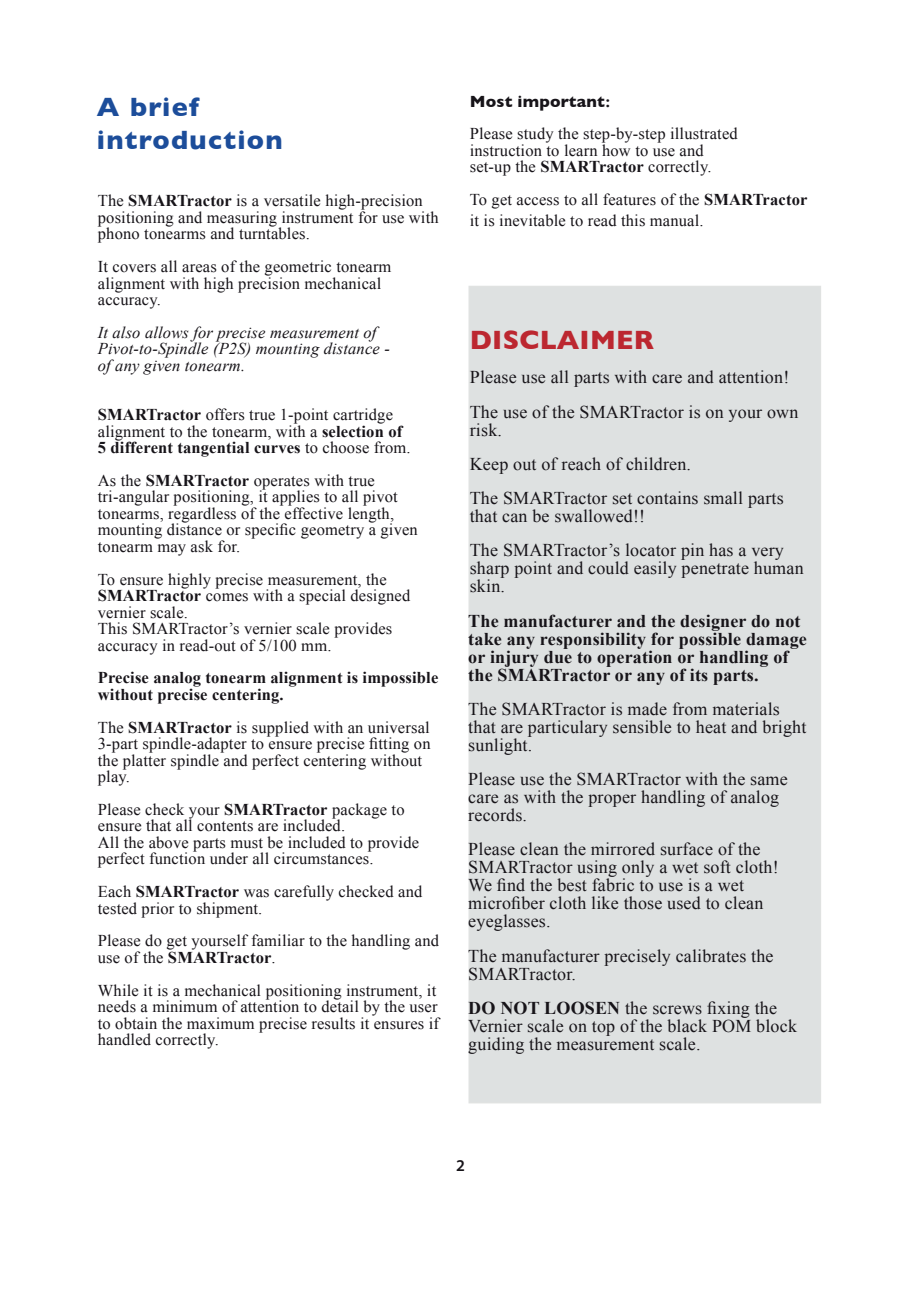
<style>
.page{position:relative;width:919px;height:1289px;background:#fff}
.page>*{position:absolute;margin:0;border:0;box-sizing:border-box;transform-origin:0 0}
.t1{font:700 27px/32.4px "Gill Sans";letter-spacing:.05em;color:#1c4d9a}
.t2{font:700 27px "Gill Sans";letter-spacing:.01em;color:#bc2730}
.t3{font:18px/18px "Times New Roman";letter-spacing:.01em;color:#171419}
.t4{font:700 18px/18px "Times New Roman";letter-spacing:.01em;color:#171419}
.t5{font:16.5px/16.5px "Times New Roman";letter-spacing:.01em;color:#171419}
.t6{font:italic 16.5px/16.5px "Times New Roman";letter-spacing:.01em;color:#171419}
.t7{font:700 16.5px/16.5px "Times New Roman";letter-spacing:.01em;color:#171419}
.t8{font:700 16.5px "Gill Sans";letter-spacing:.01em;color:#171419}
.t9{font:600 16.5px "Myriad Pro";color:#171419}
.s1{font-family:"Times New Roman"}
.s2{font-weight:700}
</style>
<div class="page">
<div style="left:468px;top:286px;width:353px;height:817px;background:#dee1e1;border:2px solid #e0e2e1"></div>
<h1 class="t1" style="left:97px;top:90px;width:187px">A brief introduction</h1>
<p class="t8" style="left:470px;top:88px;width:142px">Most important<span class="s1">:</span></p>
<p class="t5" style="left:470px;top:125px;width:269px">Please study the step-by-step illustrated instruction to learn how to use and set-up the <span class="s2">SMARTractor</span> correctly.</p>
<p class="t5" style="left:470px;top:189px;width:339px;line-height:21px">To get access to all features of the <span class="s2">SMARTractor </span>it is inevitable to read this manual.</p>
<p class="t5" style="left:98px;top:192px;width:342px">The <span class="s2">SMARTractor</span> is a versatile high-precision positioning and measuring instrument for use with phono tonearms and turntables.</p>
<p class="t5" style="left:98px;top:258px;width:295px">It covers all areas of the geometric tonearm alignment with high precision mechanical accuracy.</p>
<p class="t6" style="left:98px;top:324px;width:293px">It also allows for precise measurement of<br>Pivot-to-Spindle (P2S) mounting distance - of any given tonearm.</p>
<p class="t5" style="left:98px;top:406px;width:314px"><span class="s2">SMARTractor</span> offers true 1-point cartridge alignment to the tonearm, with a <span class="s2">selection of<br>5 different tangential curves</span> to choose from.</p>
<p class="t5" style="left:98px;top:472px;width:321px">As the <span class="s2">SMARTractor</span> operates with true tri-angular positioning, it applies to all pivot tonearms, regardless of the effective length, mounting distance or specific geometry a given tonearm may ask for.</p>
<p class="t5" style="left:98px;top:570px;width:314px">To ensure highly precise measurement, the <span class="s2">SMARTractor</span> comes with a special designed vernier scale.<br>This SMARTractor’s vernier scale provides accuracy in read-out of 5/100 mm.</p>
<p class="t7" style="left:98px;top:669px;width:342px">Precise analog tonearm alignment is impossible without precise centering.</p>
<p class="t5" style="left:98px;top:718px;width:334px">The <span class="s2">SMARTractor</span> is supplied with an universal 3-part spindle-adapter to ensure precise fitting on the platter spindle and perfect centering without play.</p>
<p class="t5" style="left:98px;top:800px;width:323px">Please check your <span class="s2">SMARTractor</span> package to ensure that all contents are included.<br>All the above parts must be included to provide perfect function under all circumstances.</p>
<p class="t5" style="left:98px;top:883px;width:326px">Each <span class="s2">SMARTractor</span> was carefully checked and tested prior to shipment.</p>
<p class="t5" style="left:98px;top:932px;width:342px">Please do get yourself familiar to the handling and use of the <span class="s2">SMARTractor</span>.</p>
<p class="t5" style="left:98px;top:981px;width:342px">While it is a mechanical positioning instrument, it needs a minimum of attention to detail by the user to obtain the maximum precise results it ensures if handled correctly.</p>
<h1 class="t2" style="left:470px;top:318px;width:186px">DISCLAIMER</h1>
<p class="t3" style="left:470px;top:360px;width:330px;line-height:34.2px">Please use all parts with care and attention!<br>The use of the SMARTractor is on your own</p>
<p class="t3" style="left:470px;top:412px;width:315px;line-height:34.2px">risk.<br>Keep out of reach of children.<br>The SMARTractor set contains small parts</p>
<p class="t3" style="left:470px;top:498px;width:315px;line-height:34.2px">that can be swallowed!!<br>The SMARTractor’s locator pin has a very</p>
<p class="t3" style="left:470px;top:559px;width:335px">sharp point and could easily penetrate human skin.</p>
<p class="t4" style="left:468px;top:611px;width:340px">The manufacturer and the designer do not take any responsibility for possible damage or injury due to operation or handling of the SMARTractor or any of its parts.</p>
<p class="t3" style="left:468px;top:699px;width:339px">The SMARTractor is made from materials that are particulary sensible to heat and bright sunlight.</p>
<p class="t3" style="left:468px;top:769px;width:321px">Please use the SMARTractor with the same care as with the proper handling of analog records.</p>
<p class="t3" style="left:468px;top:840px;width:312px">Please clean the mirrored surface of the SMARTractor using only a wet soft cloth!<br>We find the best fabric to use is a wet microfiber cloth like those used to clean eyeglasses.</p>
<p class="t3" style="left:468px;top:946px;width:307px">The manufacturer precisely calibrates the<br>SMARTractor.</p>
<p class="t3" style="left:468px;top:998px;width:330px"><span class="s2">DO NOT LOOSEN</span> the screws fixing the<br>Vernier scale on top of the black POM block guiding the measurement scale.</p>
<p class="t9" style="left:456px;top:1154px;width:10px">2</p>
</div>
